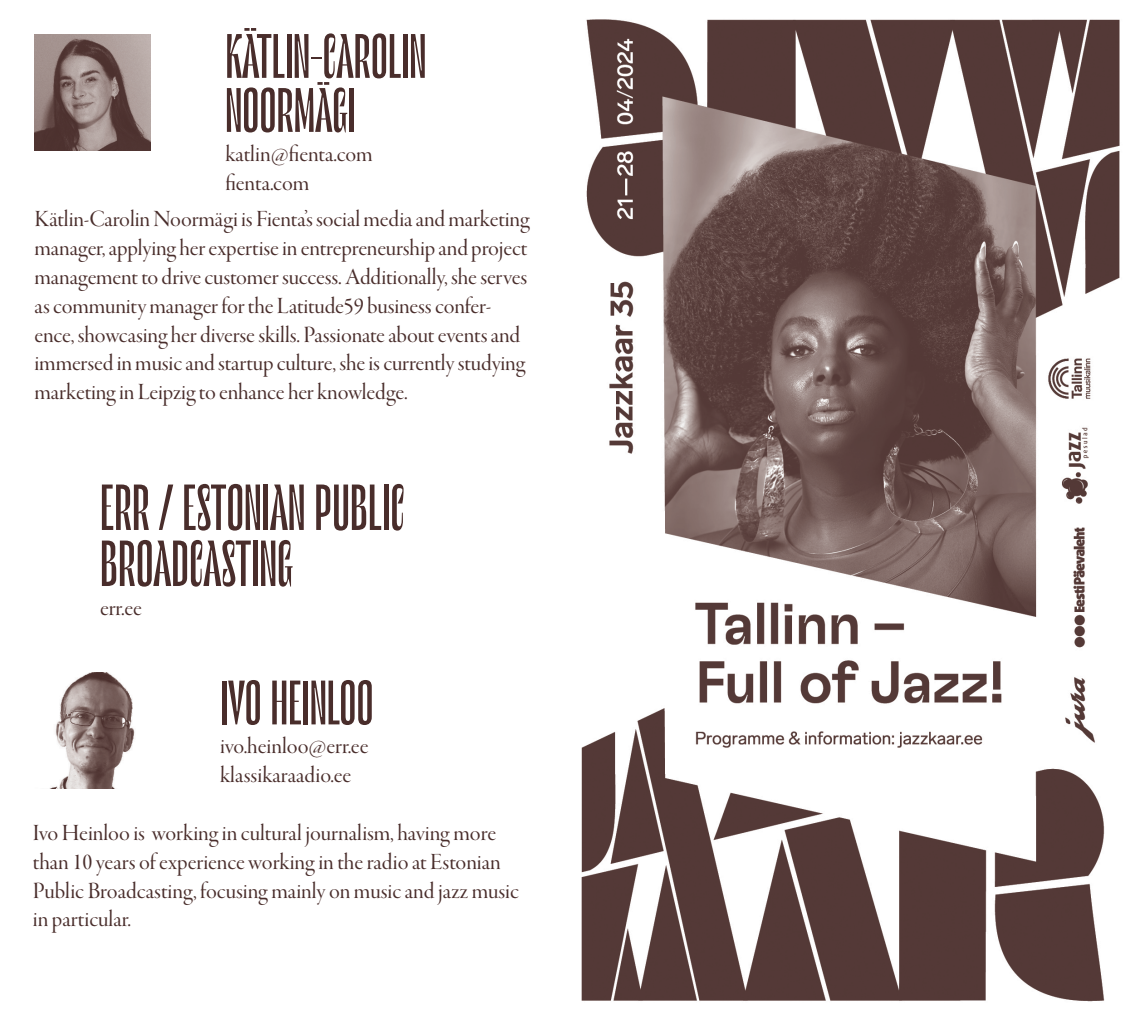
<style>
.page{position:relative;width:1134px;height:1021px;background:#fff}
.page>*{position:absolute;margin:0;border:0;box-sizing:border-box;transform-origin:0 0}
.lemurmur_nimi{font:56px/56px "Le Murmure";color:#492d2b}
.lemurmur_nimi-2{font:54px/54px "Le Murmure";color:#492d2b}
.body{font:24px/28.8px "Garamond Premr Pro Disp";letter-spacing:-.005em;color:#492d2b}
.lemurmur_nimi-3{font:24px "Garamond Premr Pro Disp";color:#492d2b}
</style>
<div class="page">
<img style="left:34px;top:34px;width:116px;height:116px">
<img style="left:51px;top:672px;width:84px;height:116px">
<img style="left:581px;top:19px;width:539px;height:983px">
<p class="lemurmur_nimi-2" style="left:225px;top:28px;width:202px">KÄTLIN-CAROLIN<br>NOORMÄGI</p>
<p class="lemurmur_nimi-3" style="left:225px;top:140px;width:149px">katlin@fienta.com</p>
<p class="body" style="left:225px;top:168px;width:85px">fienta.com</p>
<p class="body" style="left:35px;top:205px;width:497px">Kätlin-Carolin Noormägi is Fienta’s social media and marketing manager, applying her expertise in entrepreneurship and project management to drive customer success. Additionally, she serves as community manager for the Latitude59 business confer&shy;ence, showcasing her diverse skills. Passionate about events and immersed in music and startup culture, she is currently studying marketing in Leipzig to enhance her knowledge.</p>
<p class="lemurmur_nimi" style="left:100px;top:478px;width:306px">ERR / ESTONIAN PUBLIC<br>BROADCASTING</p>
<p class="body" style="left:100px;top:594px;width:44px">err.ee</p>
<p class="lemurmur_nimi-2" style="left:220px;top:674px;width:155px">IVO HEINLOO</p>
<p class="body" style="left:220px;top:732px;width:150px">ivo.heinloo@err.ee</p>
<p class="body" style="left:220px;top:761px;width:133px">klassikaraadio.ee</p>
<p class="body" style="left:33px;top:819px;width:488px">Ivo Heinloo is working in cultural journalism, having more than 10 years of experience working in the radio at Estonian Public Broadcasting, focusing mainly on music and jazz music in particular.</p>
</div>
